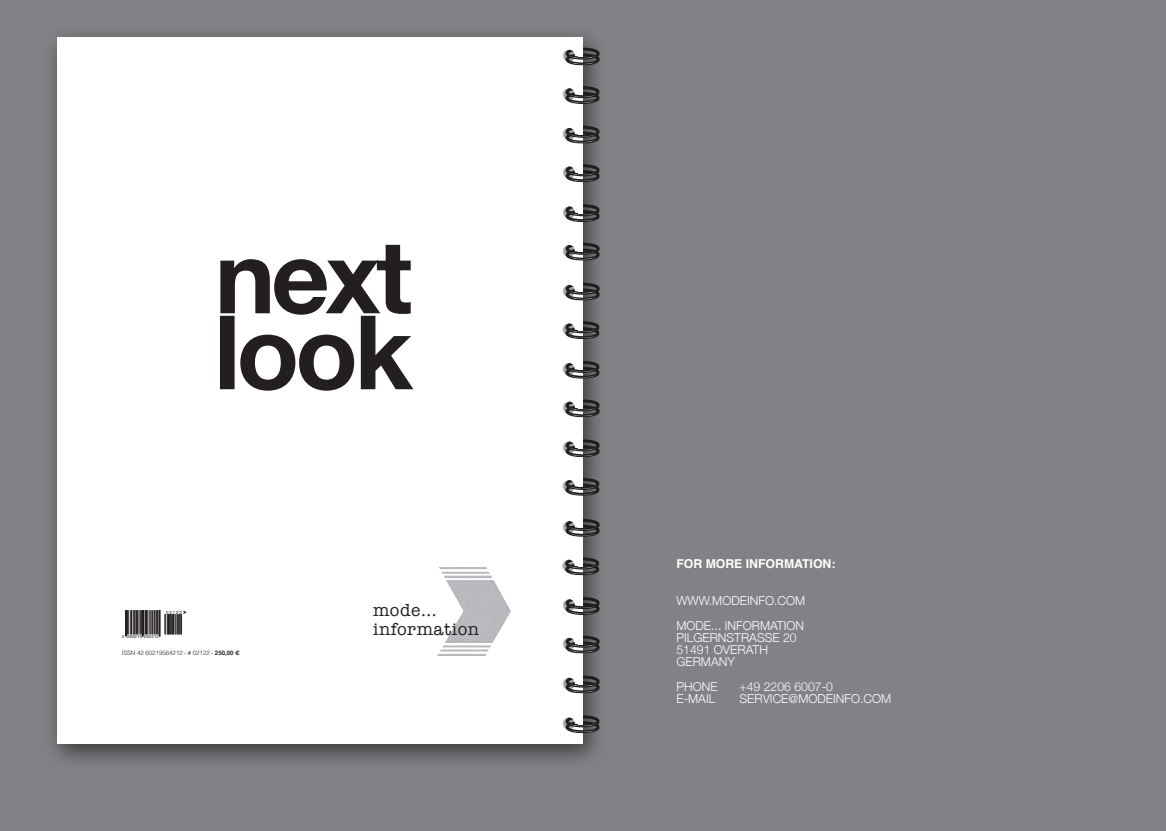
<style>
.page{position:relative;width:1166px;height:831px;background:#808285}
.page>*{position:absolute;margin:0;border:0;box-sizing:border-box;transform-origin:0 0}
.t1{font:17.68px "American Typewriter";letter-spacing:.03em;color:#231f20}
.t2{font:300 12.25px "Helvetica Neue";color:#fff}
.t3{font:700 12.25px "Helvetica";color:#fff}
.t4{font:300 6.12px "Helvetica";color:#231f20}
.t5{font:4.38px "Helvetica";letter-spacing:.025em;color:#231f20}
.s1{font-family:"Baskerville";font-weight:400}
.s2{font-weight:700}
</style>
<div class="page">
<div style="left:43px;top:24px;width:565px;height:746px;background:#231f20;opacity:.75"></div>
<div style="left:57px;top:37px;width:526px;height:707px;background:#fff"></div>
<svg style="left:564px;top:48px;width:36px;height:17px"></svg>
<svg style="left:566px;top:53px;width:33px;height:6px"></svg>
<div style="left:578px;top:47px;width:5px;height:10px;background:#fff"></div>
<svg style="left:564px;top:86px;width:36px;height:18px"></svg>
<svg style="left:566px;top:91px;width:33px;height:6px"></svg>
<div style="left:578px;top:86px;width:5px;height:9px;background:#fff"></div>
<svg style="left:564px;top:126px;width:36px;height:18px"></svg>
<svg style="left:566px;top:131px;width:33px;height:6px"></svg>
<div style="left:578px;top:125px;width:5px;height:10px;background:#fff"></div>
<svg style="left:564px;top:164px;width:36px;height:18px"></svg>
<svg style="left:566px;top:169px;width:33px;height:6px"></svg>
<div style="left:578px;top:164px;width:5px;height:9px;background:#fff"></div>
<svg style="left:564px;top:204px;width:36px;height:18px"></svg>
<svg style="left:566px;top:209px;width:33px;height:6px"></svg>
<div style="left:578px;top:204px;width:5px;height:9px;background:#fff"></div>
<svg style="left:564px;top:243px;width:36px;height:18px"></svg>
<svg style="left:566px;top:248px;width:33px;height:6px"></svg>
<div style="left:578px;top:242px;width:5px;height:10px;background:#fff"></div>
<svg style="left:564px;top:283px;width:36px;height:18px"></svg>
<svg style="left:566px;top:288px;width:33px;height:6px"></svg>
<div style="left:578px;top:282px;width:5px;height:10px;background:#fff"></div>
<svg style="left:564px;top:321px;width:35px;height:18px"></svg>
<svg style="left:566px;top:326px;width:33px;height:6px"></svg>
<div style="left:578px;top:321px;width:5px;height:9px;background:#fff"></div>
<svg style="left:562px;top:363px;width:13px;height:12px"></svg>
<svg style="left:564px;top:361px;width:36px;height:18px"></svg>
<svg style="left:566px;top:366px;width:33px;height:6px"></svg>
<div style="left:578px;top:361px;width:5px;height:9px;background:#fff"></div>
<svg style="left:564px;top:399px;width:36px;height:18px"></svg>
<svg style="left:566px;top:405px;width:33px;height:5px"></svg>
<div style="left:578px;top:399px;width:5px;height:9px;background:#fff"></div>
<svg style="left:564px;top:439px;width:36px;height:18px"></svg>
<svg style="left:566px;top:444px;width:33px;height:6px"></svg>
<div style="left:578px;top:439px;width:5px;height:9px;background:#fff"></div>
<svg style="left:562px;top:480px;width:13px;height:12px"></svg>
<svg style="left:564px;top:478px;width:35px;height:18px"></svg>
<svg style="left:566px;top:483px;width:33px;height:6px"></svg>
<div style="left:578px;top:478px;width:5px;height:9px;background:#fff"></div>
<svg style="left:564px;top:519px;width:36px;height:18px"></svg>
<svg style="left:566px;top:524px;width:33px;height:6px"></svg>
<div style="left:578px;top:519px;width:5px;height:9px;background:#fff"></div>
<svg style="left:563px;top:557px;width:36px;height:18px"></svg>
<svg style="left:564px;top:597px;width:36px;height:18px"></svg>
<svg style="left:566px;top:602px;width:33px;height:6px"></svg>
<div style="left:578px;top:597px;width:5px;height:9px;background:#fff"></div>
<svg style="left:564px;top:636px;width:36px;height:17px"></svg>
<svg style="left:566px;top:641px;width:33px;height:6px"></svg>
<div style="left:578px;top:635px;width:5px;height:10px;background:#fff"></div>
<svg style="left:564px;top:675px;width:36px;height:18px"></svg>
<svg style="left:566px;top:681px;width:33px;height:6px"></svg>
<div style="left:578px;top:675px;width:5px;height:9px;background:#fff"></div>
<svg style="left:564px;top:715px;width:36px;height:18px"></svg>
<svg style="left:566px;top:720px;width:33px;height:6px"></svg>
<div style="left:578px;top:715px;width:5px;height:9px;background:#fff"></div>
<svg style="left:125px;top:610px;width:61px;height:26px"></svg>
<img style="left:438px;top:567px;width:73px;height:88px">
<svg style="left:220px;top:245px;width:193px;height:146px"></svg>
<p class="t5" style="left:166px;top:609px;width:17px">02122</p>
<p class="t1" style="left:373px;top:597px;width:65px">mode...</p>
<p class="t1" style="left:373px;top:616px;width:108px">information</p>
<p class="t4" style="left:122px;top:648px;width:120px">ISSN 42 60219564212 <span class="s1">-</span> # 02122 <span class="s1">-</span> <span class="s2">250,00 €</span></p>
<p class="t5" style="left:122px;top:633px;width:39px">4 260219 564212</p>
<p class="t3" style="left:676px;top:554px;width:161px">FOR MORE INFORMATION:</p>
<p class="t2" style="left:676px;top:591px;width:130px">WWW.MODEINFO.COM</p>
<p class="t2" style="left:676px;top:615px;width:129px">MODE... INFORMATION</p>
<p class="t2" style="left:676px;top:628px;width:122px">PILGERNSTRASSE 20</p>
<p class="t2" style="left:676px;top:640px;width:93px">51491 OVERATH</p>
<p class="t2" style="left:676px;top:652px;width:60px">GERMANY</p>
<p class="t2" style="left:676px;top:677px;width:43px">PHONE</p>
<p class="t2" style="left:739px;top:677px;width:95px">+49 2206 6007-0</p>
<p class="t2" style="left:676px;top:689px;width:40px">E-MAIL</p>
<p class="t2" style="left:739px;top:689px;width:153px">SERVICE@MODEINFO.COM</p>
</div>
